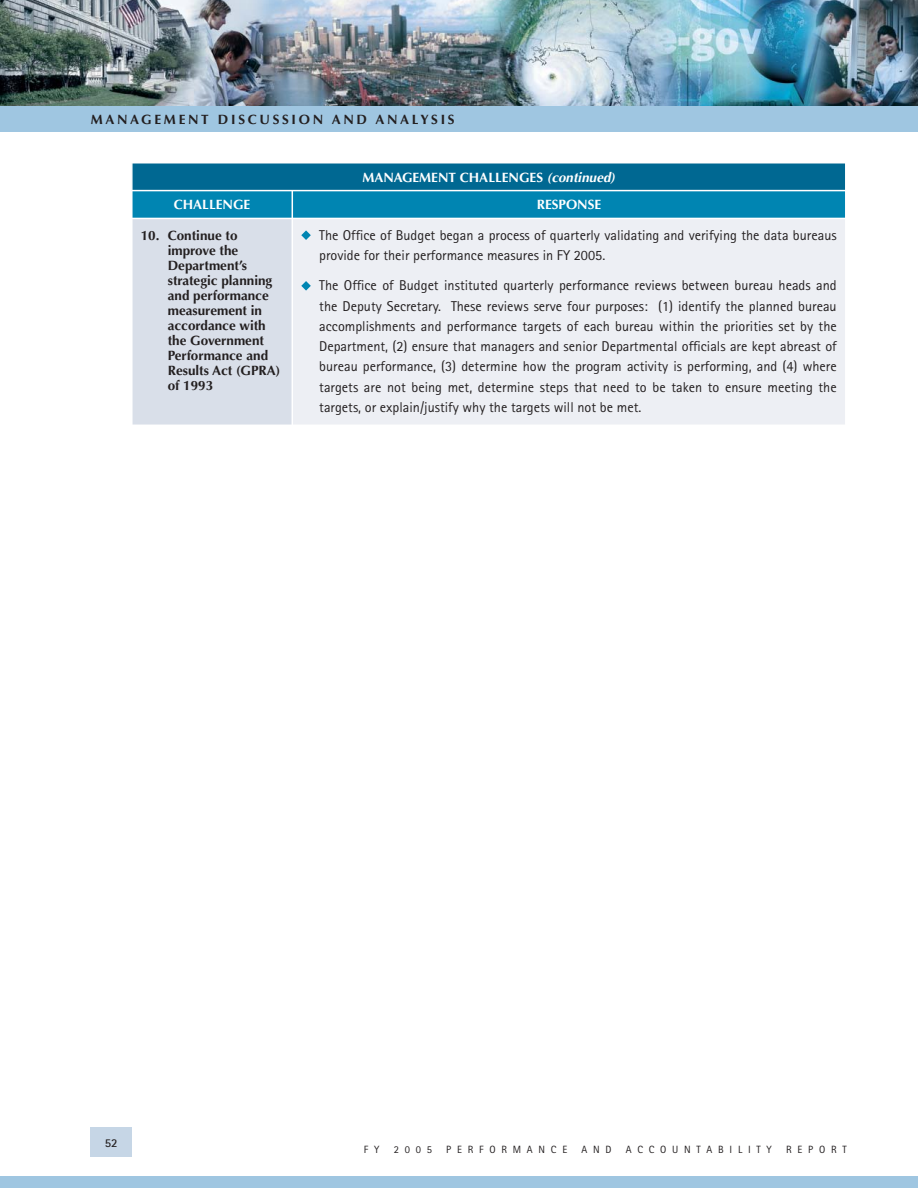
<style>
.page{position:relative;width:918px;height:1188px;background:#fff}
.page>*{position:absolute;margin:0;border:0;box-sizing:border-box;transform-origin:0 0}
.t1{font:14.25px/20.2px "Rotis Sans Serif";color:#231f20}
.t2{font:700 13.5px/15px "Optima";color:#231f20}
.t3{font:700 13.5px "Optima";color:#fff}
.t4{font:700 13.5px "Optima";letter-spacing:.2em;color:#231f20}
.t5{font:700 12px "Rotis Sans Serif";color:#231f20}
.t6{font:10.5px "Rotis Sans Serif";letter-spacing:.55em;color:#231f20}
.s1{font-style:italic}
</style>
<div class="page">
<div style="left:132px;top:163px;width:714px;height:28px;background:#006892"></div>
<div style="left:132px;top:218px;width:160px;height:207px;background:#d9dfe9"></div>
<div style="left:292px;top:218px;width:554px;height:207px;background:#edeff4"></div>
<hr style="left:131px;top:162px;width:161px;height:2px;background:#fff">
<hr style="left:131px;top:164px;width:2px;height:26px;background:#fff">
<hr style="left:292px;top:162px;width:555px;height:2px;background:#fff">
<hr style="left:845px;top:164px;width:2px;height:26px;background:#fff">
<svg style="left:132px;top:191px;width:713px;height:27px;background:#0688b4"></svg>
<hr style="left:131px;top:218px;width:161px;height:1px;background:#fff">
<hr style="left:131px;top:219px;width:2px;height:206px;background:#fff">
<hr style="left:292px;top:218px;width:555px;height:1px;background:#fff">
<hr style="left:845px;top:219px;width:2px;height:206px;background:#fff">
<hr style="left:131px;top:190px;width:716px;height:1px;background:#fff">
<hr style="left:292px;top:219px;width:1px;height:206px;background:#fff">
<svg style="left:301px;top:230px;width:10px;height:10px"></svg>
<svg style="left:301px;top:281px;width:10px;height:10px"></svg>
<div style="left:91px;top:1127px;width:41px;height:29px;background:#c6d6e6"></div>
<div style="left:0;top:1176px;width:917px;height:12px;background:#9fc6e1"></div>
<img style="left:0;top:0;width:917px;height:106px">
<div style="left:0;top:106px;width:917px;height:25px;background:#9fc6e1"></div>
<p class="t4" style="left:91px;top:113px;width:365px">MANAGEMENT DISCUSSION AND ANALYSIS</p>
<p class="t3" style="left:362px;top:171px;width:254px">MANAGEMENT CHALLENGES <span class="s1">(continued)</span></p>
<p class="t3" style="left:174px;top:199px;width:78px">CHALLENGE</p>
<p class="t3" style="left:537px;top:199px;width:66px">RESPONSE</p>
<p class="t2" style="left:168px;top:230px;width:114px;text-indent:-27px">10. Continue to improve the<br>Department’s strategic planning and performance measurement in accordance with the Government<br>Performance and<br>Results Act (GPRA) of 1993</p>
<p class="t1" style="left:319px;top:226px;width:519px">The Office of Budget began a process of quarterly validating and verifying the data bureaus provide for their performance measures in FY 2005.</p>
<p class="t1" style="left:319px;top:277px;width:519px;text-align:justify">The Office of Budget instituted quarterly performance reviews between bureau heads and the Deputy Secretary. These reviews serve four purposes: (1) identify the planned bureau accomplishments and performance targets of each bureau within the priorities set by the Department, (2) ensure that managers and senior Departmental officials are kept abreast of bureau performance, (3) determine how the program activity is performing, and (4) where targets are not being met, determine steps that need to be taken to ensure meeting the targets, or explain/justify why the targets will not be met.</p>
<p class="t5" style="left:105px;top:1138px;width:14px">52</p>
<p class="t6" style="left:364px;top:1145px;width:17px">F Y</p>
<p class="t6" style="left:394px;top:1145px;width:40px">2005</p>
<p class="t6" style="left:446px;top:1145px;width:122px">PERFORMANCE</p>
<p class="t6" style="left:582px;top:1145px;width:32px">AND</p>
<p class="t6" style="left:626px;top:1145px;width:148px">ACCOUNTABILITY</p>
<p class="t6" style="left:786px;top:1145px;width:62px">REPORT</p>
</div>
